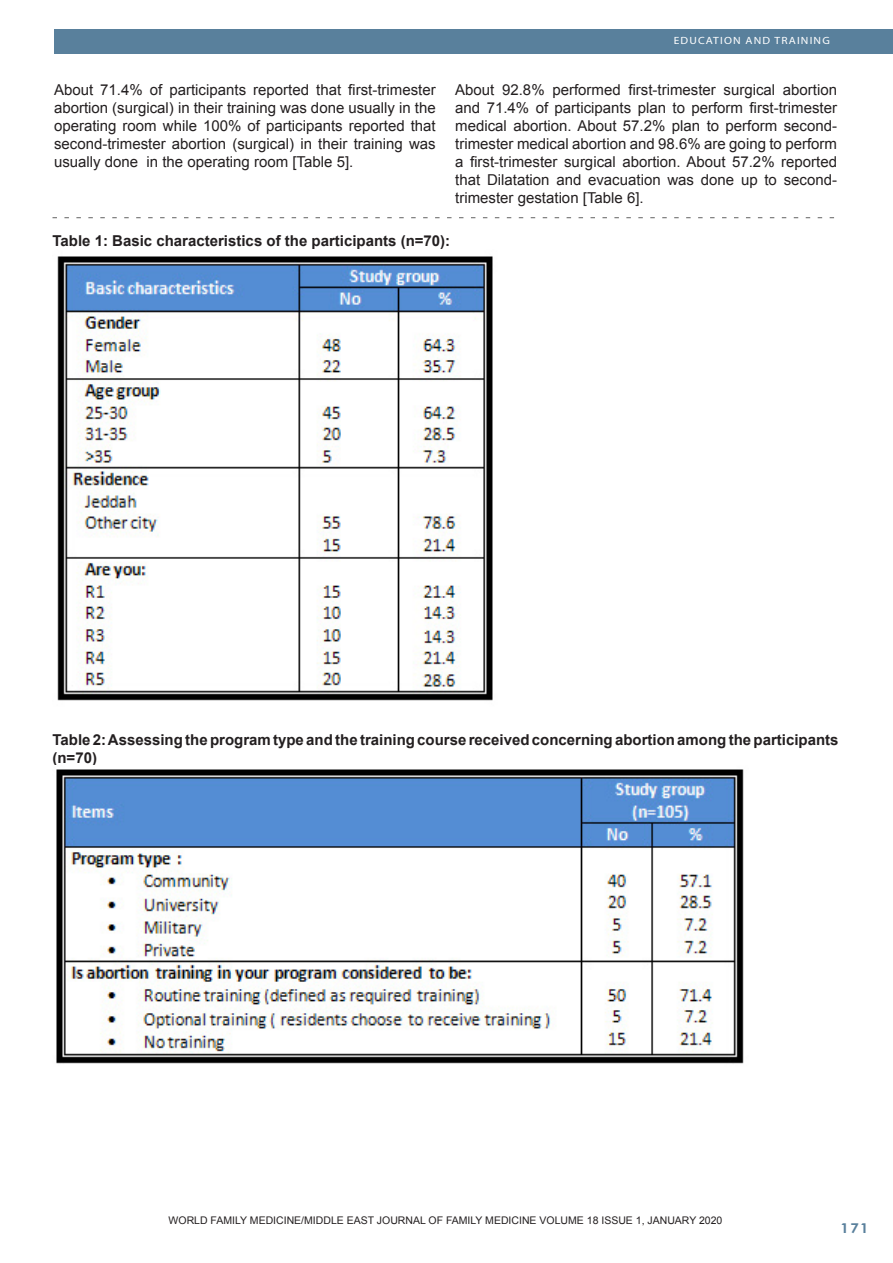
<style>
.page{position:relative;width:893px;height:1263px;background:#fff}
.page>*{position:absolute;margin:0;border:0;box-sizing:border-box;transform-origin:0 0}
.Footnote_Text{font:15px/18px "Arial";color:#231f20;text-align:justify}
.Footnote_Text-2{font:700 15px/18px "Arial";color:#231f20}
.t1{font:700 13.5px "Century Gothic";color:#59809c;scale:1.1 1}
.Footnote_Text-3{font:10.5px "Arial";color:#231f20}
.t2{font:10.5px "Myriad";letter-spacing:.1em;color:#fff;scale:1.1 1}
</style>
<div class="page">
<div style="left:54px;top:30px;width:839px;height:24px;background:#59809c"></div>
<img style="left:57px;top:256px;width:436px;height:445px">
<img style="left:56px;top:769px;width:688px;height:295px">
<svg style="left:52px;top:217px;width:782px;height:1px"></svg>
<p class="t2" style="left:674px;top:35px;width:143px">EDUCATION AND TRAINING</p>
<p class="Footnote_Text" style="left:54px;top:81px;width:383px">About 71.4% of participants reported that first-trimester abortion (surgical) in their training was done usually in the operating room while 100% of participants reported that second-trimester abortion (surgical) in their training was usually done in the operating room [Table 5].</p>
<p class="Footnote_Text" style="left:455px;top:81px;width:383px">About 92.8% performed first-trimester surgical abortion and 71.4% of participants plan to perform first-trimester medical abortion. About 57.2% plan to perform second&shy;trimester medical abortion and 98.6% are going to perform a first-trimester surgical abortion. About 57.2% reported that Dilatation and evacuation was done up to second&shy;trimester gestation [Table 6].</p>
<p class="Footnote_Text-2" style="left:52px;top:233px;width:399px">Table 1: Basic characteristics of the participants (n=70):</p>
<p class="Footnote_Text-2" style="left:52px;top:731px;width:787px">Table 2: Assessing the program type and the training course received concerning abortion among the participants (n=70)</p>
<p class="Footnote_Text-3" style="left:169px;top:1214px;width:555px">WORLD FAMILY MEDICINE/MIDDLE EAST JOURNAL OF FAMILY MEDICINE VOLUME 18 ISSUE 1, JANUARY 2020</p>
<p class="t1" style="left:840px;top:1218px;width:27px">171</p>
</div>
